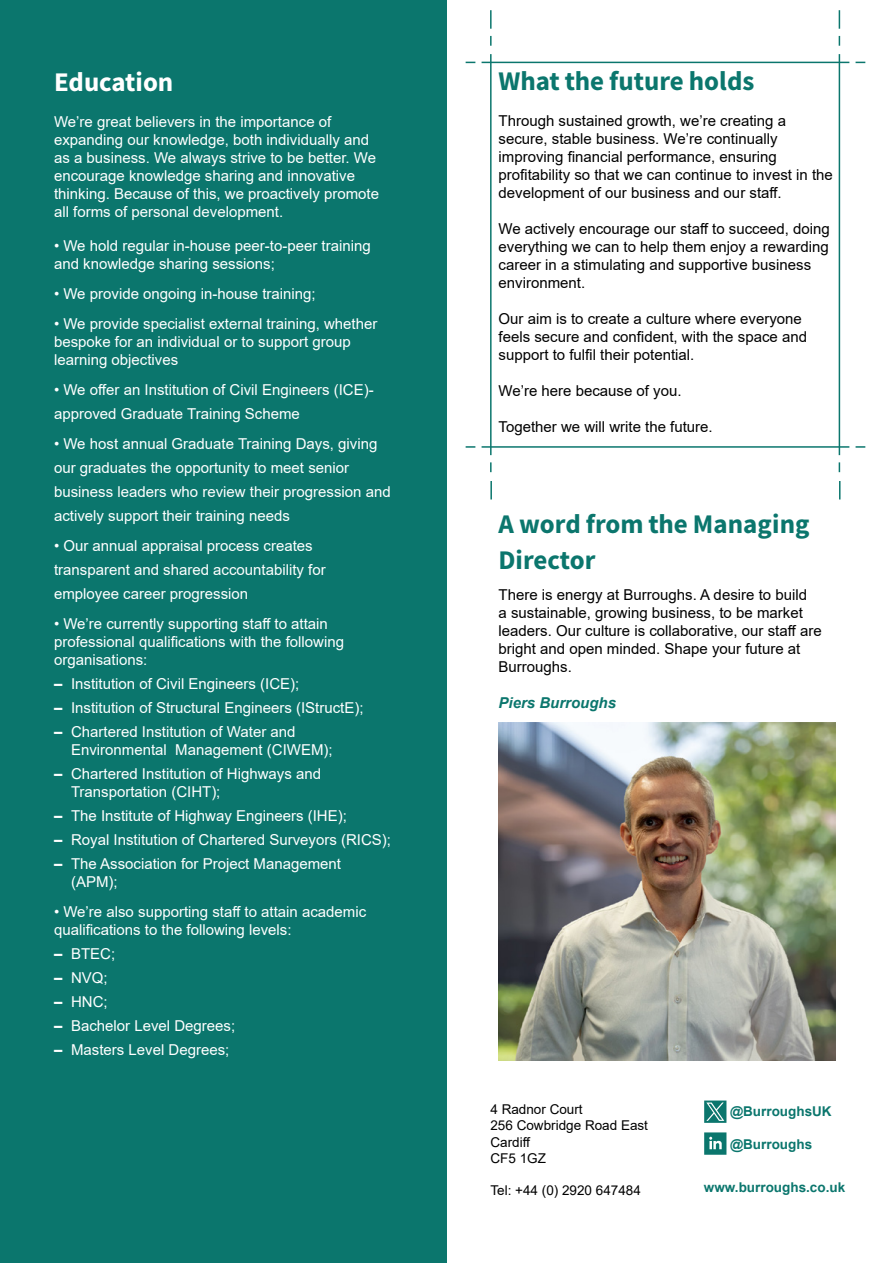
<style>
.page{position:relative;width:893px;height:1263px;background:#fff}
.page>*{position:absolute;margin:0;border:0;box-sizing:border-box;transform-origin:0 0}
.t1{font:27px/36px "Source Sans Variable";color:#0b766d}
.t2{font:27px "Source Sans Variable";letter-spacing:-.005em;color:#fff}
.t3{font:15px/18px "Arial";color:#fff}
.t4{font:15px/18px "Arial";color:#000}
.t5{font:italic 700 15px "Arial";color:#0b766d}
.t6{font:13.5px/16.2px "Arial";color:#000}
.t7{font:700 13.5px "Arial";color:#0b766d}
.s1{font-weight:700}
</style>
<div class="page">
<div style="left:0;top:0;width:446px;height:1263px;background:#0b766d"></div>
<img style="left:498px;top:723px;width:338px;height:337px">
<svg style="left:704px;top:1100px;width:22px;height:23px"></svg>
<svg style="left:704px;top:1132px;width:22px;height:23px"></svg>
<hr style="left:482px;top:446px;width:367px;height:2px;background:#0b766d">
<hr style="left:482px;top:62px;width:367px;height:1px;background:#0b766d">
<hr style="left:839px;top:54px;width:1px;height:401px;background:#0b766d">
<hr style="left:490px;top:54px;width:2px;height:401px;background:#0b766d">
<svg style="left:490px;top:36px;width:2px;height:10px"></svg>
<svg style="left:490px;top:462px;width:2px;height:10px"></svg>
<svg style="left:839px;top:10px;width:1px;height:19px"></svg>
<svg style="left:490px;top:10px;width:2px;height:19px"></svg>
<svg style="left:839px;top:481px;width:1px;height:18px"></svg>
<svg style="left:490px;top:481px;width:2px;height:18px"></svg>
<svg style="left:855px;top:446px;width:10px;height:2px"></svg>
<svg style="left:466px;top:446px;width:9px;height:2px"></svg>
<h1 class="t2" style="left:54px;top:66px;width:121px">Education</h1>
<p class="t3" style="left:54px;top:112px;width:327px">We’re great believers in the importance of expanding our knowledge, both individually and as a business. We always strive to be better. We encourage knowledge sharing and innovative thinking. Because of this, we proactively promote all forms of personal development.</p>
<p class="t3" style="left:54px;top:236px;width:318px">• We hold regular in-house peer-to-peer training and knowledge sharing sessions;</p>
<p class="t3" style="left:54px;top:284px;width:263px">• We provide ongoing in-house training;</p>
<p class="t3" style="left:54px;top:314px;width:325px">• We provide specialist external training, whether bespoke for an individual or to support group learning objectives</p>
<p class="t3" style="left:54px;top:377px;width:321px;line-height:24px">• We offer an Institution of Civil Engineers (ICE)- approved Graduate Training Scheme</p>
<p class="t3" style="left:54px;top:431px;width:338px;line-height:24px">• We host annual Graduate Training Days, giving our graduates the opportunity to meet senior business leaders who review their progression and actively support their training needs</p>
<p class="t3" style="left:54px;top:533px;width:273px;line-height:24px">• Our annual appraisal process creates transparent and shared accountability for employee career progression</p>
<p class="t3" style="left:54px;top:614px;width:292px">• We’re currently supporting staff to attain professional qualifications with the following organisations:</p>
<p class="t3" style="left:54px;top:674px;width:247px"><span class="s1">–</span> Institution of Civil Engineers (ICE);</p>
<p class="t3" style="left:54px;top:698px;width:311px"><span class="s1">–</span> Institution of Structural Engineers (IStructE);</p>
<p class="t3" style="left:71px;top:722px;width:263px;text-indent:-17px"><span class="s1">–</span> Chartered Institution of Water and<br>Environmental Management (CIWEM);</p>
<p class="t3" style="left:71px;top:764px;width:252px;text-indent:-17px"><span class="s1">–</span> Chartered Institution of Highways and<br>Transportation (CIHT);</p>
<p class="t3" style="left:54px;top:806px;width:294px"><span class="s1">–</span> The Institute of Highway Engineers (IHE);</p>
<p class="t3" style="left:54px;top:830px;width:339px"><span class="s1">–</span> Royal Institution of Chartered Surveyors (RICS);</p>
<p class="t3" style="left:71px;top:854px;width:272px;text-indent:-17px"><span class="s1">–</span> The Association for Project Management (APM);</p>
<p class="t3" style="left:54px;top:902px;width:314px">• We’re also supporting staff to attain academic qualifications to the following levels:</p>
<p class="t3" style="left:54px;top:944px;width:63px"><span class="s1">–</span> BTEC;</p>
<p class="t3" style="left:54px;top:968px;width:55px"><span class="s1">–</span> NVQ;</p>
<p class="t3" style="left:54px;top:992px;width:55px"><span class="s1">–</span> HNC;</p>
<p class="t3" style="left:54px;top:1016px;width:183px"><span class="s1">–</span> Bachelor Level Degrees;</p>
<p class="t3" style="left:54px;top:1040px;width:177px"><span class="s1">–</span> Masters Level Degrees;</p>
<h1 class="t1" style="left:498px;top:63px;width:257px">What the future holds</h1>
<p class="t4" style="left:498px;top:112px;width:336px">Through sustained growth, we’re creating a secure, stable business. We’re continually improving financial performance, ensuring profitability so that we can continue to invest in the development of our business and our staff.</p>
<p class="t4" style="left:498px;top:220px;width:333px">We actively encourage our staff to succeed, doing everything we can to help them enjoy a rewarding career in a stimulating and supportive business environment.</p>
<p class="t4" style="left:498px;top:310px;width:310px">Our aim is to create a culture where everyone feels secure and confident, with the space and support to fulfil their potential.</p>
<p class="t4" style="left:498px;top:382px;width:185px">We’re here because of you.</p>
<p class="t4" style="left:498px;top:418px;width:216px">Together we will write the future.</p>
<h1 class="t1" style="left:498px;top:506px;width:312px">A word from the Managing<br>Director</h1>
<p class="t4" style="left:498px;top:586px;width:325px">There is energy at Burroughs. A desire to build<br>a sustainable, growing business, to be market leaders. Our culture is collaborative, our staff are bright and open minded. Shape your future at Burroughs.</p>
<p class="t5" style="left:498px;top:693px;width:119px">Piers Burroughs</p>
<p class="t6" style="left:490px;top:1101px;width:159px">4 Radnor Court<br>256 Cowbridge Road East<br>Cardiff<br>CF5 1GZ</p>
<p class="t6" style="left:490px;top:1182px;width:152px">Tel: +44 (0) 2920 647484</p>
<p class="t7" style="left:730px;top:1102px;width:103px">@BurroughsUK</p>
<p class="t7" style="left:730px;top:1134px;width:84px">@Burroughs</p>
<p class="t7" style="left:704px;top:1178px;width:143px">www.burroughs.co.uk</p>
</div>
